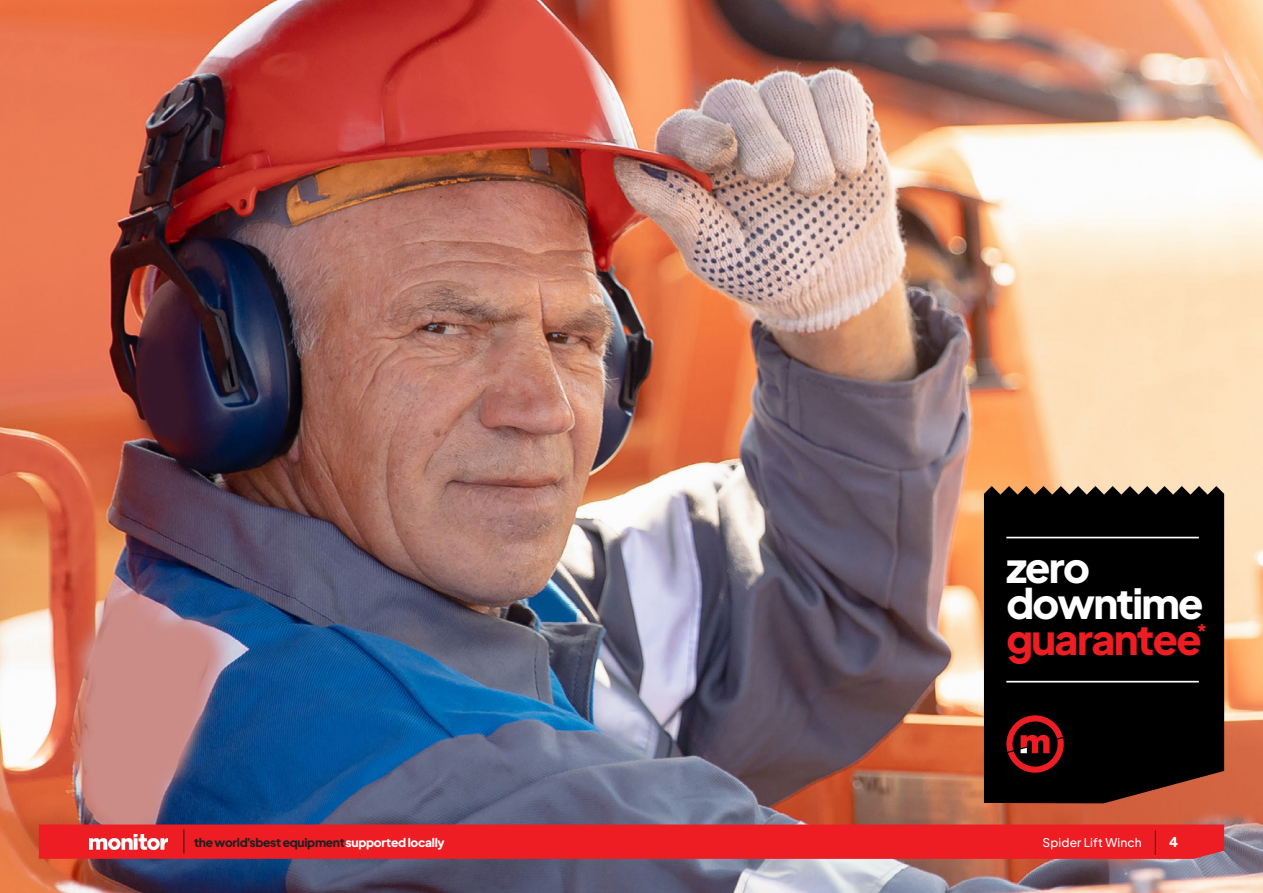
<style>
.page{position:relative;width:1263px;height:893px;background:#fff}
.page>*{position:absolute;margin:0;border:0;box-sizing:border-box;transform-origin:0 0}
.t1{font:800 41.4px/36.2px "Plus Jakarta Sans";letter-spacing:-.04em;color:#fff}
.t2{font:20.25px "Plus Jakarta Sans";color:#ee1d23}
.t3{font:800 13.5px "Plus Jakarta Sans";color:#fff}
.t4{font:800 12px "Plus Jakarta Sans";letter-spacing:-.025em;color:#231f20}
.t5{font:500 12px "Plus Jakarta Sans";letter-spacing:.01em;color:#fff}
.s1{color:#ee1d23}
.s2{color:#fff}
</style>
<div class="page">
<img style="left:0;top:0;width:1263px;height:893px">
<div style="left:984px;top:486px;width:240px;height:317px;background:#000"></div>
<svg style="left:1006px;top:715px;width:58px;height:58px;background:#5f0d0f"></svg>
<hr style="left:1006px;top:537px;width:193px;height:1px;background:#fff">
<hr style="left:1006px;top:681px;width:193px;height:1px;background:#fff">
<svg style="left:39px;top:824px;width:1185px;height:35px;background:#eb2228"></svg>
<p class="t1" style="left:1006px;top:545px;width:199px">zero downtime <span class="s1">guarantee</span></p>
<p class="t2" style="left:1196px;top:615px;width:12px">*</p>
<p class="t4" style="left:194px;top:831px;width:252px">the world’s best equipment <span class="s2">supported locally</span></p>
<p class="t5" style="left:1042px;top:832px;width:101px">Spider Lift Winch</p>
<p class="t3" style="left:1169px;top:829px;width:10px">4</p>
</div>
